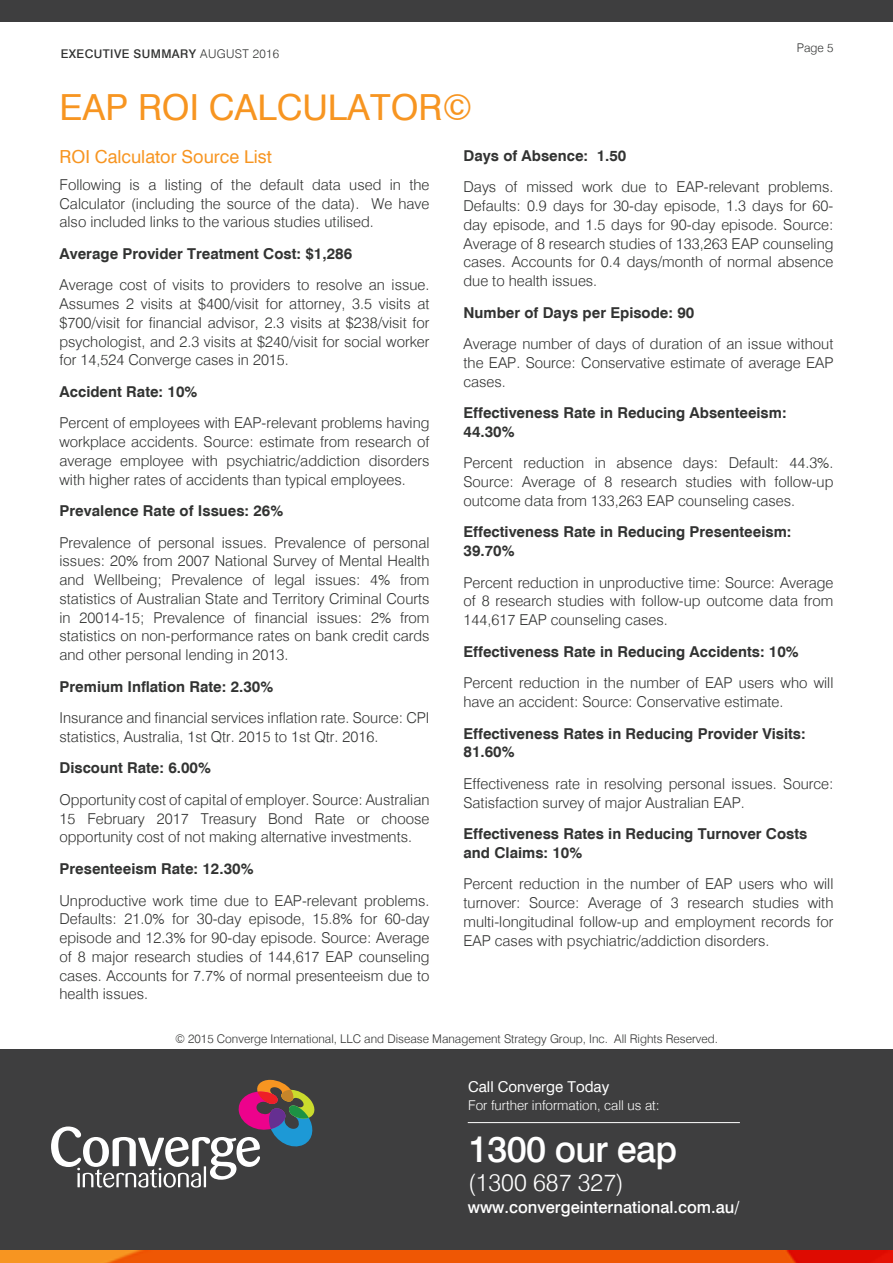
<style>
.page{position:relative;width:893px;height:1263px;background:#fff}
.page>*{position:absolute;margin:0;border:0;box-sizing:border-box;transform-origin:0 0}
.t1{font:36px "Swiss 721 BT";color:#f79521}
.t2{font:500 36px "Swiss 721 BT";letter-spacing:-.02em;color:#fff}
.t3{font:300 24px "Swiss 721 BT";color:#fff}
.Highlight_Text___CVI{font:18px "Swiss 721 BT";color:#f79521}
.t4{font:500 16.5px "Swiss 721 BT";color:#fff}
.Body_Copy{font:300 15px/18.8px "Swiss 721 BT";color:#323332;text-align:justify}
.Body_Copy-2{font:700 15px/18.8px "Swiss 721 BT";color:#323332}
.t5{font:15px "Swiss 721 BT";color:#fff}
.t6{font:300 13.5px "Swiss 721 BT";color:#fff}
.t7{font:300 12px "Swiss 721 BT";color:#323332}
.t8{font:500 12px "Swiss 721 BT";letter-spacing:.035em;color:#323332}
.s1{font-weight:300}
</style>
<div class="page">
<div style="left:0;top:1049px;width:893px;height:214px;background:#3e3e3f"></div>
<img style="left:0;top:1251px;width:893px;height:12px">
<svg style="left:51px;top:1080px;width:263px;height:107px"></svg>
<div style="left:0;top:0;width:893px;height:21px;background:#3e3e3f"></div>
<hr style="left:468px;top:1122px;width:272px;height:1px;background:#fff">
<p class="t8" style="left:61px;top:46px;width:220px">EXECUTIVE SUMMARY <span class="s1">AUGUST 2016</span></p>
<h1 class="t1" style="left:60px;top:85px;width:414px">EAP ROI CALCULATOR©</h1>
<p class="t7" style="left:797px;top:41px;width:38px">Page 5</p>
<p class="Highlight_Text___CVI" style="left:60px;top:145px;width:214px">ROI Calculator Source List</p>
<p class="Body_Copy" style="left:60px;top:175px;width:371px">Following is a listing of the default data used in the Calculator (including the source of the data). We have also included links to the various studies utilised.</p>
<p class="Body_Copy-2" style="left:60px;top:244px;width:294px">Average Provider Treatment Cost: $1,286</p>
<p class="Body_Copy" style="left:60px;top:276px;width:371px">Average cost of visits to providers to resolve an issue.<br>Assumes 2 visits at $400/visit for attorney, 3.5 visits at $700/visit for financial advisor, 2.3 visits at $238/visit for psychologist, and 2.3 visits at $240/visit for social worker for 14,524 Converge cases in 2015.</p>
<p class="Body_Copy-2" style="left:60px;top:382px;width:139px">Accident Rate: 10%</p>
<p class="Body_Copy" style="left:60px;top:414px;width:371px">Percent of employees with EAP-relevant problems having workplace accidents. Source: estimate from research of average employee with psychiatric/addiction disorders with higher rates of accidents than typical employees.</p>
<p class="Body_Copy-2" style="left:60px;top:501px;width:225px">Prevalence Rate of Issues: 26%</p>
<p class="Body_Copy" style="left:60px;top:533px;width:371px">Prevalence of personal issues. Prevalence of personal issues: 20% from 2007 National Survey of Mental Health and Wellbeing; Prevalence of legal issues: 4% from statistics of Australian State and Territory Criminal Courts in 20014-15; Prevalence of financial issues: 2% from statistics on non-performance rates on bank credit cards and other personal lending in 2013.</p>
<p class="Body_Copy-2" style="left:60px;top:677px;width:215px">Premium Inflation Rate: 2.30%</p>
<p class="Body_Copy" style="left:60px;top:708px;width:371px">Insurance and financial services inflation rate. Source: CPI statistics, Australia, 1st Qtr. 2015 to 1st Qtr. 2016.</p>
<p class="Body_Copy-2" style="left:60px;top:759px;width:153px">Discount Rate: 6.00%</p>
<p class="Body_Copy" style="left:60px;top:790px;width:371px">Opportunity cost of capital of employer. Source: Australian 15 February 2017 Treasury Bond Rate or choose opportunity cost of not making alternative investments.</p>
<p class="Body_Copy-2" style="left:60px;top:859px;width:196px">Presenteeism Rate: 12.30%</p>
<p class="Body_Copy" style="left:60px;top:891px;width:371px">Unproductive work time due to EAP-relevant problems.<br>Defaults: 21.0% for 30-day episode, 15.8% for 60-day episode and 12.3% for 90-day episode. Source: Average of 8 major research studies of 144,617 EAP counseling cases. Accounts for 7.7% of normal presenteeism due to health issues.</p>
<p class="Body_Copy-2" style="left:463px;top:146px;width:164px">Days of Absence: 1.50</p>
<p class="Body_Copy" style="left:463px;top:178px;width:371px">Days of missed work due to EAP-relevant problems.<br>Defaults: 0.9 days for 30-day episode, 1.3 days for 60- day episode, and 1.5 days for 90-day episode. Source:<br>Average of 8 research studies of 133,263 EAP counseling cases. Accounts for 0.4 days/month of normal absence due to health issues.</p>
<p class="Body_Copy-2" style="left:463px;top:303px;width:232px">Number of Days per Episode: 90</p>
<p class="Body_Copy" style="left:463px;top:334px;width:371px">Average number of days of duration of an issue without the EAP. Source: Conservative estimate of average EAP cases.</p>
<p class="Body_Copy-2" style="left:463px;top:403px;width:325px">Effectiveness Rate in Reducing Absenteeism:<br>44.30%</p>
<p class="Body_Copy" style="left:463px;top:454px;width:371px">Percent reduction in absence days: Default: 44.3%.<br>Source: Average of 8 research studies with follow-up outcome data from 133,263 EAP counseling cases.</p>
<p class="Body_Copy-2" style="left:463px;top:523px;width:329px">Effectiveness Rate in Reducing Presenteeism:<br>39.70%</p>
<p class="Body_Copy" style="left:463px;top:573px;width:371px">Percent reduction in unproductive time: Source: Average of 8 research studies with follow-up outcome data from 144,617 EAP counseling cases.</p>
<p class="Body_Copy-2" style="left:463px;top:642px;width:337px">Effectiveness Rate in Reducing Accidents: 10%</p>
<p class="Body_Copy" style="left:463px;top:673px;width:371px">Percent reduction in the number of EAP users who will have an accident: Source: Conservative estimate.</p>
<p class="Body_Copy-2" style="left:463px;top:724px;width:344px">Effectiveness Rates in Reducing Provider Visits:<br>81.60%</p>
<p class="Body_Copy" style="left:463px;top:774px;width:371px">Effectiveness rate in resolving personal issues. Source:<br>Satisfaction survey of major Australian EAP.</p>
<p class="Body_Copy-2" style="left:463px;top:824px;width:345px">Effectiveness Rates in Reducing Turnover Costs and Claims: 10%</p>
<p class="Body_Copy" style="left:463px;top:874px;width:371px">Percent reduction in the number of EAP users who will turnover: Source: Average of 3 research studies with multi-longitudinal follow-up and employment records for EAP cases with psychiatric/addiction disorders.</p>
<p class="t7" style="left:175px;top:1031px;width:544px">© 2015 Converge International, LLC and Disease Management Strategy Group, Inc. All Rights Reserved.</p>
<p class="t5" style="left:468px;top:1077px;width:143px">Call Converge Today</p>
<p class="t6" style="left:468px;top:1097px;width:193px">For further information, call us at:</p>
<h1 class="t2" style="left:468px;top:1127px;width:210px">1300 our eap</h1>
<h2 class="t3" style="left:468px;top:1168px;width:157px">(1300 687 327)</h2>
<p class="t4" style="left:468px;top:1197px;width:273px">www.convergeinternational.com.au/</p>
</div>
